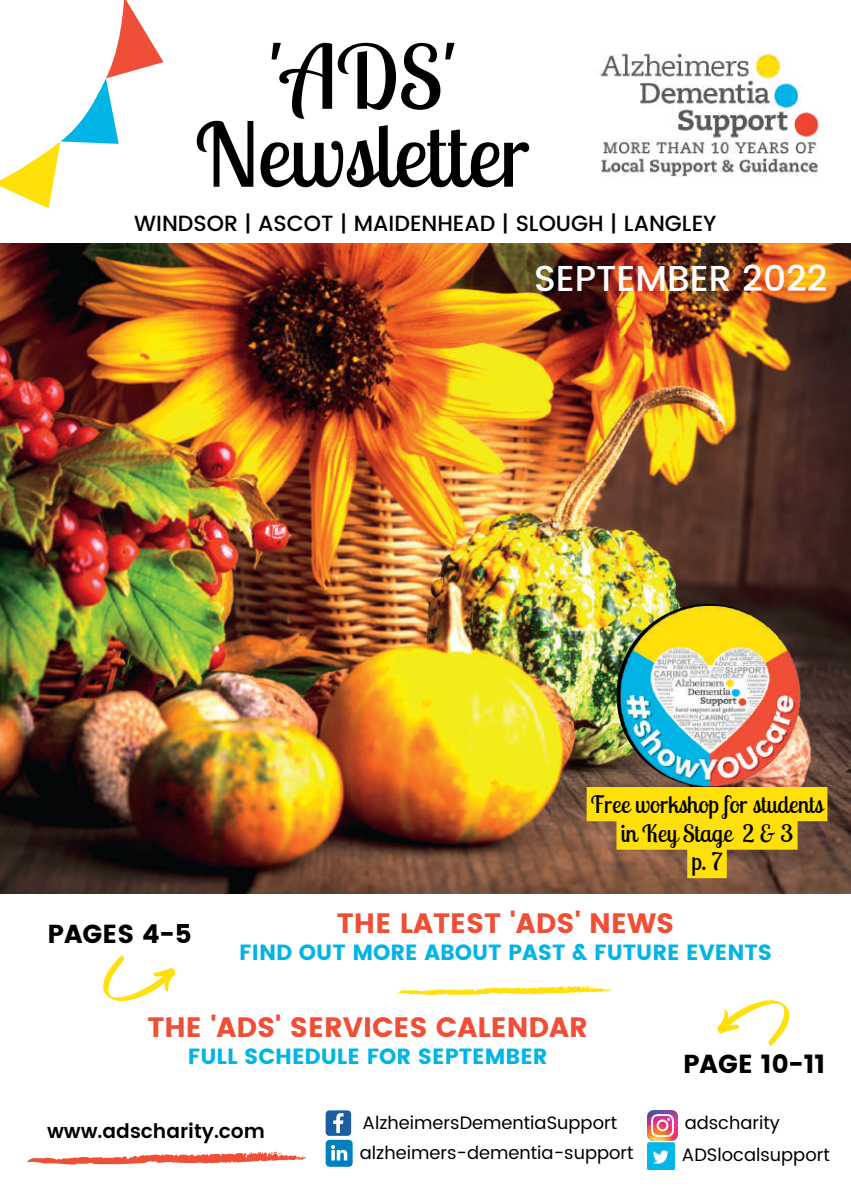
<style>
.page{position:relative;width:851px;height:1191px;background:#fff}
.page>*{position:absolute;margin:0;border:0;box-sizing:border-box;transform-origin:0 0}
.t1{font:88px/78px "Lobster Two";color:#000;text-align:center}
.t2{font:500 36px "Poppins";color:#fff}
.t3{font:28px "Poppins";color:#ef4f36}
.t4{font:26px "Poppins";color:#000}
.t5{font:24px/28.4px "Lobster Two";color:#000;text-align:center}
.t6{font:22px "Poppins";color:#00b4e6}
.t7{font:500 22px "Poppins";color:#000}
.t8{font:600 20px "Poppins";color:#000}
.t9{font:18px/31.4px "Poppins";color:#000}
</style>
<div class="page">
<svg style="left:0;top:0;width:164px;height:209px"></svg>
<svg style="left:325px;top:1110px;width:27px;height:57px"></svg>
<img style="left:647px;top:1111px;width:30px;height:30px">
<img style="left:647px;top:1143px;width:27px;height:27px">
<svg style="left:27px;top:1152px;width:279px;height:13px"></svg>
<svg style="left:398px;top:986px;width:212px;height:9px"></svg>
<img style="left:0;top:243px;width:850px;height:651px">
<img style="left:597px;top:53px;width:222px;height:124px">
<svg style="left:103px;top:955px;width:73px;height:46px"></svg>
<svg style="left:717px;top:1000px;width:73px;height:46px"></svg>
<img style="left:586px;top:604px;width:241px;height:274px">
<h1 class="t1" style="left:195px;top:37px;width:336px">'ADS'<br>Newsletter</h1>
<p class="t7" style="left:134px;top:210px;width:583px">WINDSOR | ASCOT | MAIDENHEAD | SLOUGH | LANGLEY</p>
<h2 class="t2" style="left:534px;top:258px;width:295px">SEPTEMBER 2022</h2>
<h3 class="t4" style="left:47px;top:919px;width:145px">PAGES 4-5</h3>
<h3 class="t5" style="left:590px;top:790px;width:233px">Free workshop for students in Key Stage 2 &amp; 3<br>p.7</h3>
<h3 class="t3" style="left:337px;top:907px;width:339px">THE LATEST 'ADS' NEWS</h3>
<p class="t6" style="left:239px;top:940px;width:534px">FIND OUT MORE ABOUT PAST &amp; FUTURE EVENTS</p>
<h3 class="t3" style="left:147px;top:1011px;width:441px">THE 'ADS' SERVICES CALENDAR</h3>
<p class="t6" style="left:188px;top:1043px;width:361px">FULL SCHEDULE FOR SEPTEMBER</p>
<p class="t8" style="left:47px;top:1120px;width:219px">www.adscharity.com</p>
<p class="t9" style="left:359px;top:1108px;width:275px;line-height:29.8px">AlzheimersDementiaSupport alzheimers-dementia-support</p>
<h3 class="t4" style="left:682px;top:1049px;width:144px">PAGE 10-11</h3>
<p class="t9" style="left:681px;top:1107px;width:149px">adscharity<br>ADSlocalsupport</p>
</div>
